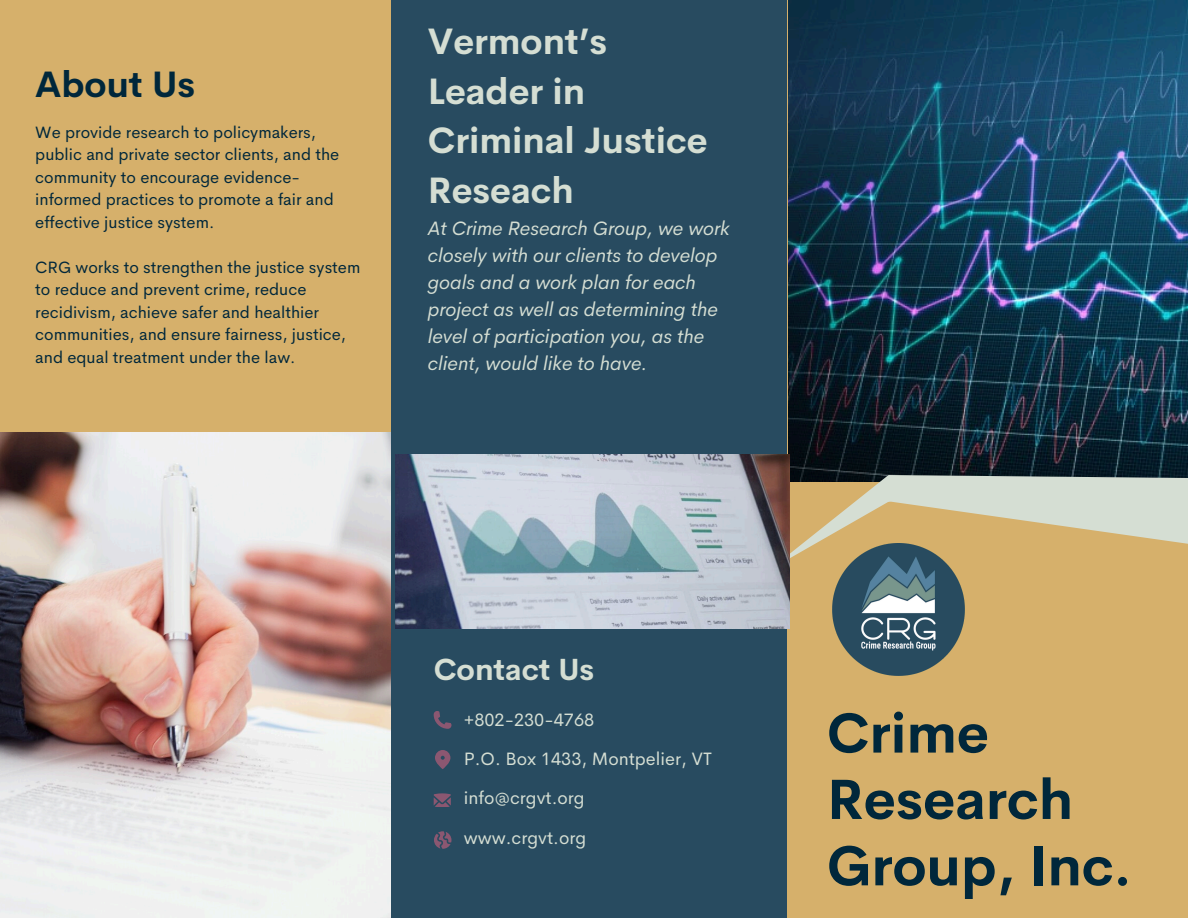
<style>
.page{position:relative;width:1188px;height:918px;background:#d6b06b}
.page>*{position:absolute;margin:0;border:0;box-sizing:border-box;transform-origin:0 0}
.t1{font:700 55.5px/66.3px "Cerebri Sans";color:#00273b}
.t2{font:700 36px/49.5px "Cerebri Sans";color:#d5ded3}
.t3{font:700 36px "Cerebri Sans";color:#00273b}
.t4{font:700 30px "Cerebri Sans";color:#d5ded3}
.t5{font:italic 19.5px/27px "Cerebri Sans";color:#d5ded3}
.t6{font:18px/39.3px "Cerebri Sans";color:#d5ded3}
.t7{font:16.5px/22.5px "Cerebri Sans";color:#00273b}
</style>
<div class="page">
<img style="left:789px;top:0;width:399px;height:475px">
<svg style="left:790px;top:475px;width:398px;height:26px;background:#bec1b0"></svg>
<svg style="left:790px;top:501px;width:398px;height:175px"></svg>
<svg style="left:0;top:180px;width:392px;height:332px"></svg>
<div style="left:392px;top:0;width:396px;height:918px;background:#284b60"></div>
<svg style="left:434px;top:711px;width:17px;height:18px"></svg>
<svg style="left:435px;top:750px;width:15px;height:19px"></svg>
<svg style="left:434px;top:793px;width:17px;height:14px"></svg>
<svg style="left:434px;top:831px;width:17px;height:18px"></svg>
<img style="left:832px;top:544px;width:132px;height:131px">
<img style="left:0;top:433px;width:390px;height:484px">
<img style="left:396px;top:454px;width:394px;height:175px">
<h2 class="t3" style="left:35px;top:61px;width:162px">About Us</h2>
<p class="t7" style="left:35px;top:121px;width:305px">We provide research to policymakers, public and private sector clients, and the community to encourage evidence&shy;informed practices to promote a fair and effective justice system.</p>
<p class="t7" style="left:35px;top:256px;width:327px">CRG works to strengthen the justice system to reduce and prevent crime, reduce recidivism, achieve safer and healthier communities, and ensure fairness, justice, and equal treatment under the law.</p>
<p class="t2" style="left:428px;top:17px;width:281px">Vermont’s<br>Leader in<br>Criminal Justice<br>Reseach</p>
<p class="t5" style="left:428px;top:215px;width:303px">At Crime Research Group, we work closely with our clients to develop goals and a work plan for each project as well as determining the level of participation you, as the client, would like to have.</p>
<h4 class="t4" style="left:434px;top:650px;width:162px">Contact Us</h4>
<p class="t6" style="left:464px;top:700px;width:250px">+802-230-4768<br>P.O. Box 1433, Montpelier, VT info@crgvt.org<br>www.crgvt.org</p>
<p class="t1" style="left:827px;top:700px;width:306px">Crime<br>Research<br>Group, Inc.</p>
</div>
